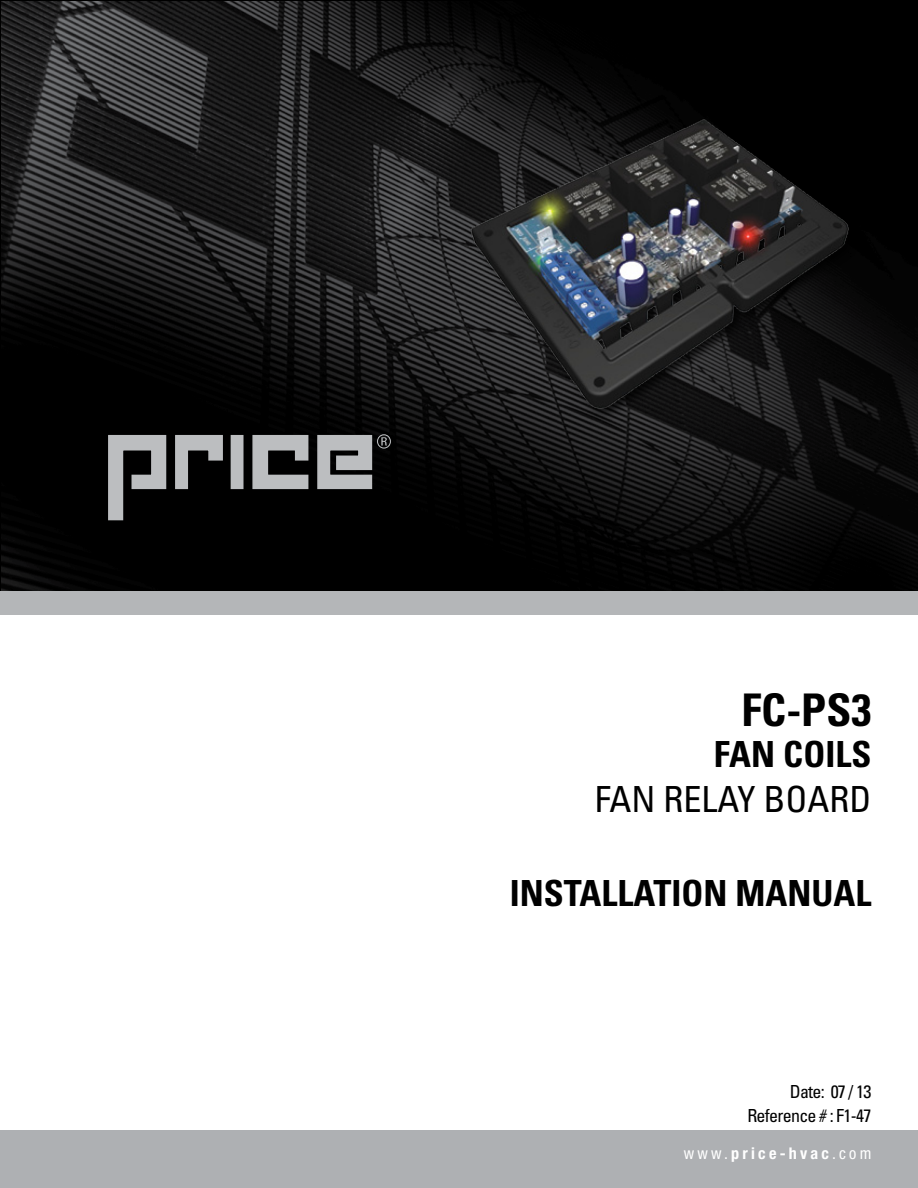
<style>
.page{position:relative;width:918px;height:1188px;background:#fff}
.page>*{position:absolute;margin:0;border:0;box-sizing:border-box;transform-origin:0 0}
.t1{font:700 condensed 45px "Univers LT Std";color:#000}
.t2{font:700 condensed 36px "Univers LT Std";color:#000}
.t3{font:condensed 36px "Univers LT Std";color:#000}
.t4{font:condensed 18px/24px "Univers LT Std";letter-spacing:-.04em;color:#000;text-align:right}
.t5{font:700 condensed 16.2px "Helvetica Neue LT Std";letter-spacing:.2em;color:#fff}
.s1{font-weight:400}
</style>
<div class="page">
<img style="left:2px;top:2px;width:916px;height:590px">
<div style="left:0;top:1131px;width:918px;height:57px;background:#aeb0b3"></div>
<div style="left:0;top:592px;width:918px;height:23px;background:#b4b6b8"></div>
<svg style="left:108px;top:434px;width:59px;height:86px"></svg>
<svg style="left:174px;top:434px;width:50px;height:56px"></svg>
<div style="left:231px;top:436px;width:12px;height:52px;background:#bcbec0"></div>
<div style="left:231px;top:435px;width:13px;height:54px;border:2px solid #bcbec0"></div>
<svg style="left:252px;top:434px;width:57px;height:56px"></svg>
<svg style="left:317px;top:434px;width:74px;height:56px"></svg>
<img style="left:449px;top:107px;width:421px;height:314px">
<h1 class="t1" style="left:741px;top:683px;width:132px">FC-PS3</h1>
<h2 class="t2" style="left:714px;top:732px;width:159px">FAN COILS</h2>
<h2 class="t3" style="left:595px;top:777px;width:278px">FAN RELAY BOARD</h2>
<h2 class="t2" style="left:510px;top:871px;width:363px">INSTALLATION MANUAL</h2>
<p class="t4" style="left:747px;top:1079px;width:125px">Date: 07 / 13<br>Reference # : F1-47</p>
<p class="t5" style="left:684px;top:1144px;width:189px"><span class="s1">www.</span>price-hvac<span class="s1">.com</span></p>
</div>
